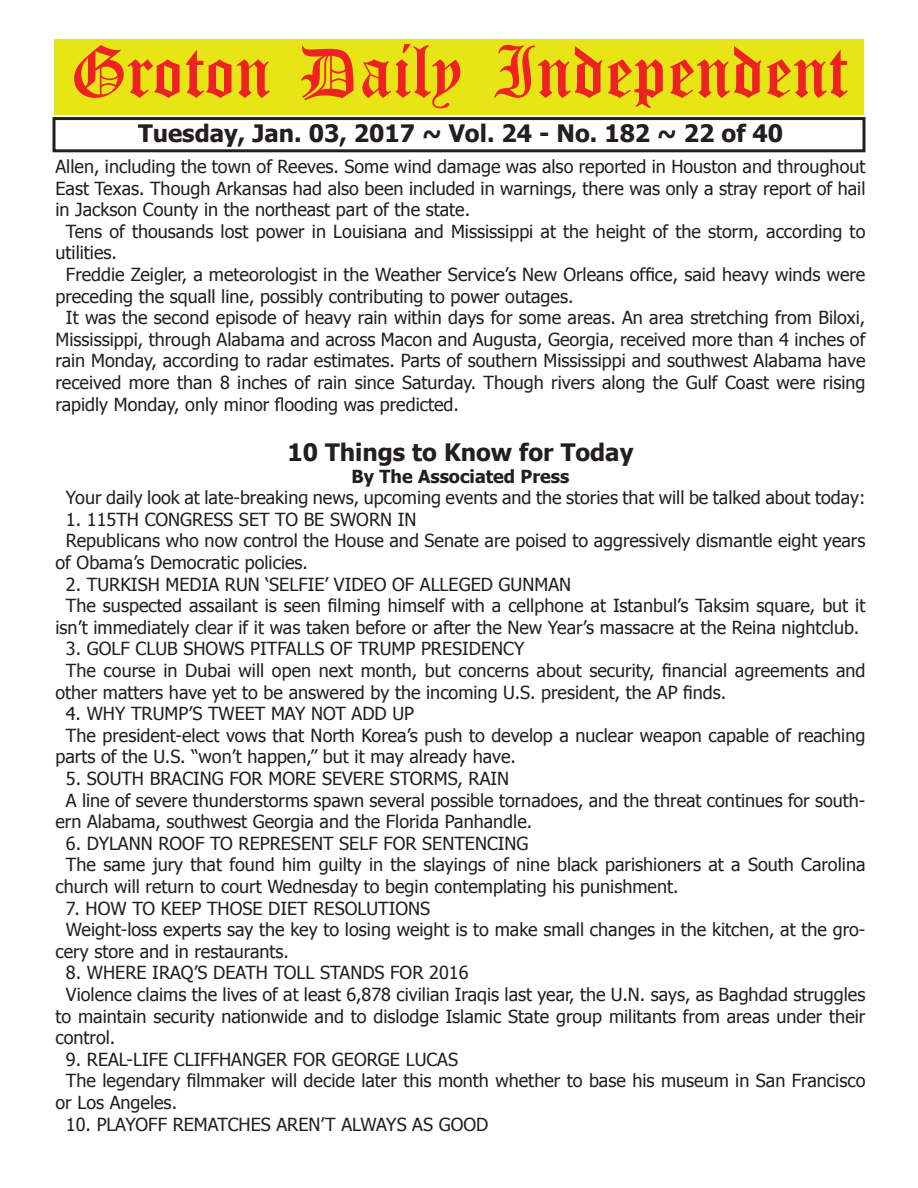
<style>
.page{position:relative;width:918px;height:1188px;background:#fff}
.page>*{position:absolute;margin:0;border:0;box-sizing:border-box;transform-origin:0 0}
.t1{font:54px "Old English Five";color:#ee2123}
.t2{font:700 24px "Tahoma";color:#231f20}
.t3{font:18px "Tahoma";color:#231f20}
.t4{font:700 18px "Tahoma";color:#231f20}
</style>
<div class="page">
<div style="left:52px;top:117px;width:814px;height:35px;border:3px solid #231f20"></div>
<div style="left:54px;top:40px;width:810px;height:75px;background:#e7e515"></div>
<h1 class="t1" style="left:70px;top:47px;width:779px">Groton Daily Independent</h1>
<h2 class="t2" style="left:138px;top:116px;width:647px">Tuesday, Jan. 03, 2017 ~ Vol. 24 - No. 182 ~ 22 of 40</h2>
<p class="t3" style="left:56px;top:154px;width:812px">Allen, including the town of Reeves. Some wind damage was also reported in Houston and throughout</p>
<p class="t3" style="left:56px;top:176px;width:811px">East Texas. Though Arkansas had also been included in warnings, there was only a stray report of hail</p>
<p class="t3" style="left:56px;top:198px;width:416px">in Jackson County in the northeast part of the state.</p>
<p class="t3" style="left:66px;top:219px;width:801px">Tens of thousands lost power in Louisiana and Mississippi at the height of the storm, according to</p>
<p class="t3" style="left:56px;top:241px;width:63px">utilities.</p>
<p class="t3" style="left:66px;top:262px;width:801px">Freddie Zeigler, a meteorologist in the Weather Service’s New Orleans office, said heavy winds were</p>
<p class="t3" style="left:56px;top:284px;width:519px">preceding the squall line, possibly contributing to power outages.</p>
<p class="t3" style="left:66px;top:306px;width:801px">It was the second episode of heavy rain within days for some areas. An area stretching from Biloxi,</p>
<p class="t3" style="left:56px;top:327px;width:811px">Mississippi, through Alabama and across Macon and Augusta, Georgia, received more than 4 inches of</p>
<p class="t3" style="left:56px;top:349px;width:811px">rain Monday, according to radar estimates. Parts of southern Mississippi and southwest Alabama have</p>
<p class="t3" style="left:56px;top:370px;width:811px">received more than 8 inches of rain since Saturday. Though rivers along the Gulf Coast were rising</p>
<p class="t3" style="left:56px;top:392px;width:405px">rapidly Monday, only minor flooding was predicted.</p>
<h2 class="t2" style="left:287px;top:435px;width:348px">10 Things to Know for Today</h2>
<p class="t4" style="left:352px;top:463px;width:219px">By The Associated Press</p>
<p class="t3" style="left:66px;top:486px;width:801px">Your daily look at late-breaking news, upcoming events and the stories that will be talked about today:</p>
<p class="t3" style="left:66px;top:507px;width:352px">1. 115TH CONGRESS SET TO BE SWORN IN</p>
<p class="t3" style="left:66px;top:529px;width:801px">Republicans who now control the House and Senate are poised to aggressively dismantle eight years</p>
<p class="t3" style="left:55px;top:550px;width:254px">of Obama’s Democratic policies.</p>
<p class="t3" style="left:66px;top:572px;width:507px">2. TURKISH MEDIA RUN ‘SELFIE’ VIDEO OF ALLEGED GUNMAN</p>
<p class="t3" style="left:66px;top:594px;width:801px">The suspected assailant is seen filming himself with a cellphone at Istanbul’s Taksim square, but it</p>
<p class="t3" style="left:55px;top:615px;width:805px">isn’t immediately clear if it was taken before or after the New Year’s massacre at the Reina nightclub.</p>
<p class="t3" style="left:66px;top:637px;width:460px">3. GOLF CLUB SHOWS PITFALLS OF TRUMP PRESIDENCY</p>
<p class="t3" style="left:66px;top:658px;width:801px">The course in Dubai will open next month, but concerns about security, financial agreements and</p>
<p class="t3" style="left:55px;top:680px;width:672px">other matters have yet to be answered by the incoming U.S. president, the AP finds.</p>
<p class="t3" style="left:66px;top:702px;width:350px">4. WHY TRUMP’S TWEET MAY NOT ADD UP</p>
<p class="t3" style="left:66px;top:723px;width:801px">The president-elect vows that North Korea’s push to develop a nuclear weapon capable of reaching</p>
<p class="t3" style="left:55px;top:745px;width:462px">parts of the U.S. “won’t happen,” but it may already have.</p>
<p class="t3" style="left:66px;top:766px;width:445px">5. SOUTH BRACING FOR MORE SEVERE STORMS, RAIN</p>
<p class="t3" style="left:66px;top:788px;width:801px">A line of severe thunderstorms spawn several possible tornadoes, and the threat continues for south-</p>
<p class="t3" style="left:55px;top:810px;width:478px">ern Alabama, southwest Georgia and the Florida Panhandle.</p>
<p class="t3" style="left:66px;top:831px;width:464px">6. DYLANN ROOF TO REPRESENT SELF FOR SENTENCING</p>
<p class="t3" style="left:66px;top:853px;width:801px">The same jury that found him guilty in the slayings of nine black parishioners at a South Carolina</p>
<p class="t3" style="left:55px;top:874px;width:625px">church will return to court Wednesday to begin contemplating his punishment.</p>
<p class="t3" style="left:66px;top:896px;width:366px">7. HOW TO KEEP THOSE DIET RESOLUTIONS</p>
<p class="t3" style="left:66px;top:918px;width:801px">Weight-loss experts say the key to losing weight is to make small changes in the kitchen, at the gro-</p>
<p class="t3" style="left:55px;top:939px;width:235px">cery store and in restaurants.</p>
<p class="t3" style="left:66px;top:961px;width:404px">8. WHERE IRAQ’S DEATH TOLL STANDS FOR 2016</p>
<p class="t3" style="left:66px;top:982px;width:801px">Violence claims the lives of at least 6,878 civilian Iraqis last year, the U.N. says, as Baghdad struggles</p>
<p class="t3" style="left:55px;top:1004px;width:811px">to maintain security nationwide and to dislodge Islamic State group militants from areas under their</p>
<p class="t3" style="left:55px;top:1026px;width:61px">control.</p>
<p class="t3" style="left:66px;top:1047px;width:394px">9. REAL-LIFE CLIFFHANGER FOR GEORGE LUCAS</p>
<p class="t3" style="left:66px;top:1069px;width:801px">The legendary filmmaker will decide later this month whether to base his museum in San Francisco</p>
<p class="t3" style="left:55px;top:1090px;width:123px">or Los Angeles.</p>
<p class="t3" style="left:66px;top:1112px;width:424px">10. PLAYOFF REMATCHES AREN’T ALWAYS AS GOOD</p>
</div>
